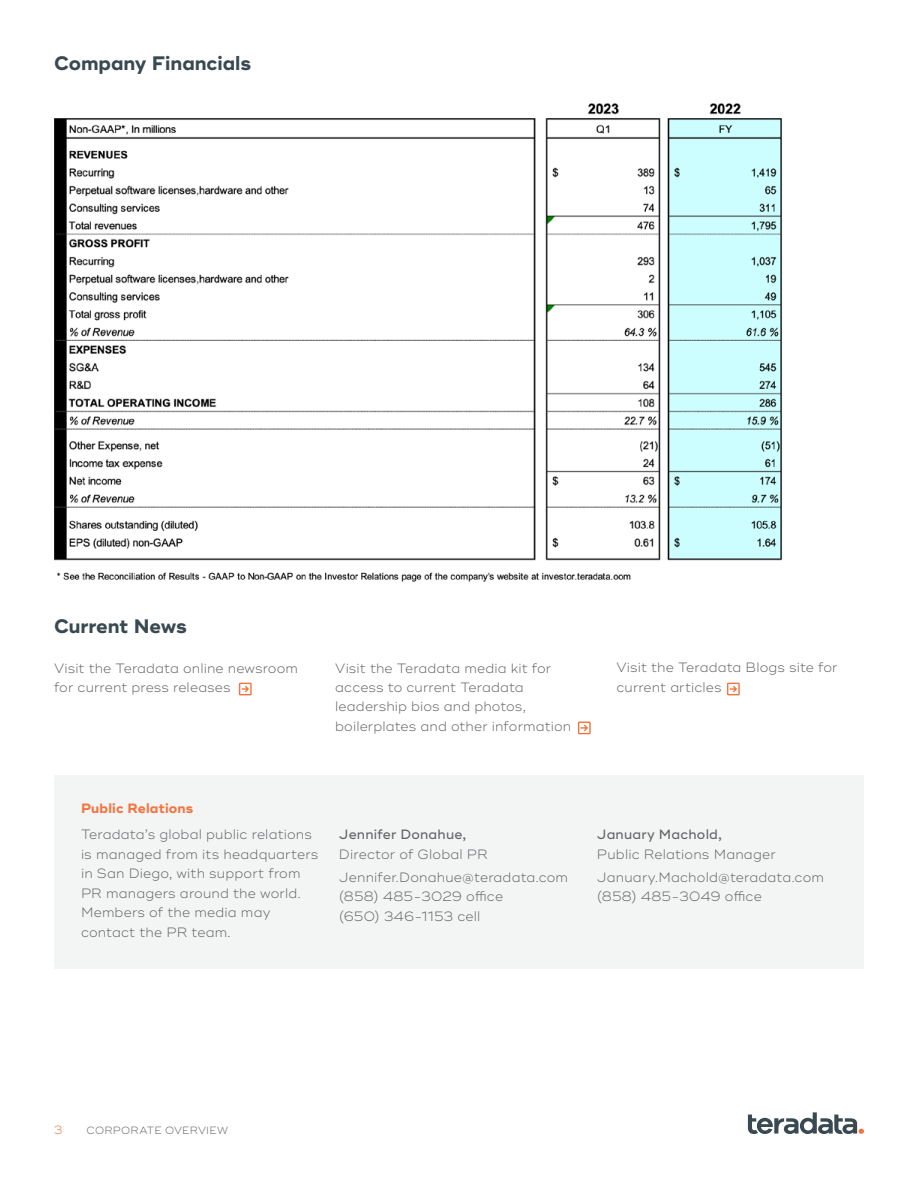
<style>
.page{position:relative;width:918px;height:1188px;background:#fff}
.page>*{position:absolute;margin:0;border:0;box-sizing:border-box;transform-origin:0 0}
.t1{font:700 19.5px "Ridley Grotesk";letter-spacing:-.005em;color:#394951}
.t2{font:300 13.5px/19.5px "Ridley Grotesk";letter-spacing:.01em;color:#636466}
.t3{font:500 13.5px "Ridley Grotesk";letter-spacing:.015em;color:#636466}
.t4{font:700 13.5px "Ridley Grotesk";letter-spacing:.01em;color:#f37440}
.t5{font:300 12px "Ridley Grotesk";color:#f37440}
.t6{font:300 10.5px "Ridley Grotesk";letter-spacing:.025em;color:#636466}
</style>
<div class="page">
<svg style="left:748px;top:1112px;width:116px;height:22px"></svg>
<div style="left:54px;top:775px;width:810px;height:194px;background:#f3f4f4"></div>
<svg style="left:239px;top:683px;width:13px;height:12px"></svg>
<svg style="left:727px;top:683px;width:13px;height:12px"></svg>
<svg style="left:578px;top:722px;width:13px;height:12px"></svg>
<img style="left:54px;top:103px;width:728px;height:479px">
<h1 class="t1" style="left:54px;top:51px;width:199px">Company Financials</h1>
<h1 class="t1" style="left:54px;top:614px;width:134px">Current News</h1>
<p class="t2" style="left:54px;top:658px;width:246px">Visit the Teradata online newsroom for current press releases</p>
<p class="t2" style="left:335px;top:658px;width:238px">Visit the Teradata media kit for access to current Teradata leadership bios and photos, boilerplates and other information</p>
<p class="t2" style="left:616px;top:658px;width:223px">Visit the Teradata Blogs site for current articles</p>
<p class="t4" style="left:81px;top:800px;width:114px">Public Relations</p>
<p class="t2" style="left:81px;top:825px;width:239px">Teradata’s global public relations is managed from its headquarters in San Diego, with support from<br>PR managers around the world.<br>Members of the media may contact the PR team.</p>
<p class="t3" style="left:339px;top:827px;width:129px">Jennifer Donahue,</p>
<p class="t2" style="left:339px;top:843px;width:231px;line-height:22.8px">Director of Global PR<br>Jennifer.Donahue@teradata.com</p>
<p class="t2" style="left:339px;top:887px;width:166px">(858) 485-3029 office (650) 346-1153 cell</p>
<p class="t3" style="left:597px;top:827px;width:127px">January Machold,</p>
<p class="t2" style="left:597px;top:843px;width:229px;line-height:22.8px">Public Relations Manager<br>January.Machold@teradata.com</p>
<p class="t2" style="left:597px;top:887px;width:166px">(858) 485-3049 office</p>
<p class="t5" style="left:54px;top:1123px;width:10px">3</p>
<p class="t6" style="left:87px;top:1124px;width:143px">CORPORATE OVERVIEW</p>
</div>
